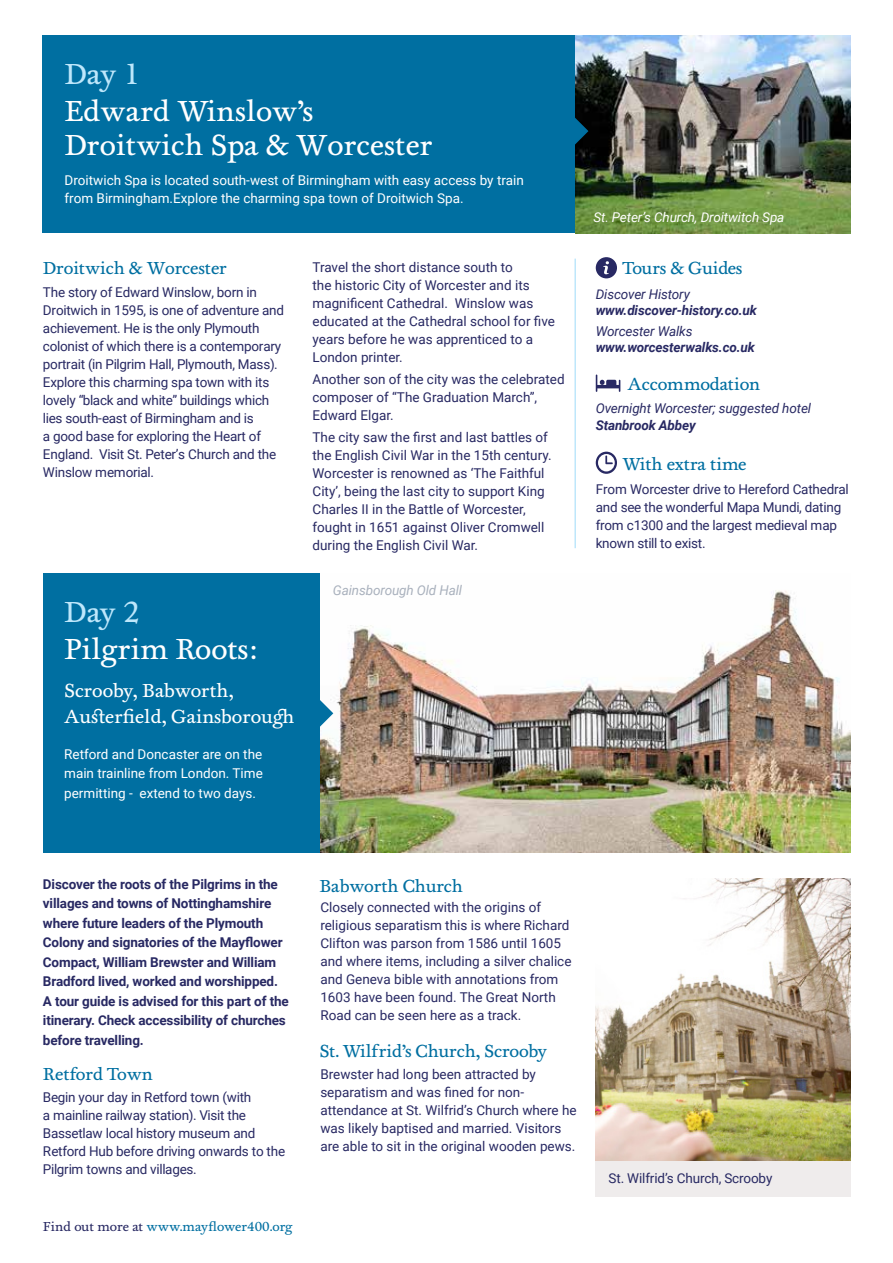
<style>
.page{position:relative;width:893px;height:1263px;background:#fff}
.page>*{position:absolute;margin:0;border:0;box-sizing:border-box;transform-origin:0 0}
.t1{font:30px/33.3px "Foundry Wilson";color:#fff}
.t2{font:30px "Foundry Wilson";color:#bee7fb}
.t3{font:19.5px/25.5px "Foundry Wilson";color:#fff}
.t4{font:18px "Foundry Wilson";letter-spacing:-.01em;color:#006fa1}
.t5{font:13.5px/18px "Roboto";letter-spacing:-.02em;color:#282963}
.t6{font:13.5px/18px "Roboto";color:#282963}
.t7{font:700 13.5px/19.5px "Roboto";letter-spacing:-.01em;color:#282963}
.t8{font:13.5px/19.5px "Roboto";color:#fff;text-align:justify}
.t9{font:italic 700 13.5px "Roboto";letter-spacing:-.01em;color:#282963}
.t10{font:italic 13.5px "Roboto";letter-spacing:-.01em;color:#282963}
.t11{font:13.5px "Foundry Wilson";color:#006fa1}
.t12{font:italic 13.5px "Roboto";letter-spacing:-.01em;color:#fff}
.t13{font:italic 13.5px "Roboto";letter-spacing:-.01em;color:#a9b1bd}
.s1{color:#282963}
</style>
<div class="page">
<img style="left:319px;top:574px;width:532px;height:279px">
<img style="left:596px;top:879px;width:255px;height:282px">
<div style="left:596px;top:1161px;width:255px;height:35px;background:#efecec"></div>
<div style="left:43px;top:574px;width:276px;height:279px;background:#006fa1"></div>
<div style="left:43px;top:35px;width:533px;height:198px;background:#006fa1"></div>
<img style="left:576px;top:35px;width:275px;height:198px">
<svg style="left:596px;top:257px;width:21px;height:21px"></svg>
<svg style="left:596px;top:375px;width:24px;height:17px"></svg>
<svg style="left:575px;top:116px;width:13px;height:30px"></svg>
<svg style="left:319px;top:698px;width:14px;height:30px"></svg>
<svg style="left:596px;top:452px;width:21px;height:22px"></svg>
<hr style="left:574px;top:259px;width:2px;height:289px;background:#bee7fb">
<h1 class="t2" style="left:64px;top:57px;width:78px">Day 1</h1>
<h1 class="t1" style="left:64px;top:95px;width:370px">Edward Winslow’s<br>Droitwich Spa &amp; Worcester</h1>
<p class="t8" style="left:65px;top:171px;width:461px;line-height:18px">Droitwich Spa is located south-west of Birmingham with easy access by train from Birmingham.Explore the charming spa town of Droitwich Spa.</p>
<h3 class="t4" style="left:43px;top:258px;width:186px">Droitwich &amp; Worcester</h3>
<p class="t5" style="left:43px;top:282px;width:243px">The story of Edward Winslow, born in Droitwich in 1595, is one of adventure and achievement. He is the only Plymouth colonist of which there is a contemporary portrait (in Pilgrim Hall, Plymouth, Mass).<br>Explore this charming spa town with its lovely “black and white” buildings which lies south-east of Birmingham and is<br>a good base for exploring the Heart of England. Visit St. Peter’s Church and the Winslow memorial.</p>
<h1 class="t2" style="left:64px;top:595px;width:77px">Day 2</h1>
<h1 class="t1" style="left:64px;top:633px;width:196px">Pilgrim Roots:</h1>
<h2 class="t3" style="left:64px;top:679px;width:232px">Scrooby, Babworth,<br>Austerfield, Gainsborough</h2>
<p class="t8" style="left:64px;top:744px;width:200px">Retford and Doncaster are on the main trainline from London. Time permitting - extend to two days.</p>
<p class="t5" style="left:319px;top:257px;width:232px">Travel the short dista<br>the historic City of<br>its magnificent Cathedral. Winslow attended the Cathedral school before he wa apprenticed to a London prin er.</p>
<p class="t5" style="left:319px;top:365px;width:235px">celebrated composer of “The Graduation<br>March”, Edward Elgar.</p>
<p class="t5" style="left:319px;top:423px;width:231px">the English Civil War in the 15th century.<br>Worcester is renowned as ‘The Faithful City’, being the last city to support King Charles II in the Battle of Worcester, fought in 1651 against Oliver Cromwell during the English Civil War.</p>
<p class="t6" style="left:313px;top:258px;width:244px">Travel the short distance south to<br>the historic City of Worcester and its magnificent Cathedral. Winslow was educated at the Cathedral school for five years before he was apprenticed to a London printer.</p>
<p class="t6" style="left:313px;top:370px;width:254px">Another son of the city was the celebrated composer of “The Graduation March”,<br>Edward Elgar.</p>
<p class="t6" style="left:313px;top:428px;width:241px">The city saw the first and last battles of the English Civil War in the 15th century.<br>Worcester is renowned as ‘The Faithful City’, being the last city to support King Charles II in the Battle of Worcester, fought in 1651 against Oliver Cromwell during the English Civil War.</p>
<p class="t13" style="left:333px;top:581px;width:131px">Gainsborough Old Hall</p>
<p class="t12" style="left:593px;top:208px;width:193px">St. Peter’s Church, Droitwitch Spa</p>
<h3 class="t4" style="left:622px;top:258px;width:122px">Tours &amp; Guides</h3>
<p class="t10" style="left:596px;top:284px;width:96px">Discover History</p>
<p class="t9" style="left:596px;top:301px;width:163px">www.discover-history.co.uk</p>
<p class="t10" style="left:596px;top:322px;width:98px">Worcester Walks</p>
<p class="t9" style="left:596px;top:338px;width:161px">www.worcesterwalks.co.uk</p>
<h3 class="t4" style="left:628px;top:373px;width:134px">Accommodation</h3>
<p class="t10" style="left:596px;top:399px;width:217px">Overnight Worcester; suggested hotel</p>
<p class="t9" style="left:596px;top:415px;width:102px">Stanbrook Abbey</p>
<h3 class="t4" style="left:622px;top:453px;width:126px">With extra time</h3>
<p class="t5" style="left:596px;top:480px;width:255px">From Worcester drive to Hereford Cathedral and see the wonderful Mapa Mundi, dating from c1300 and the largest medieval map known still to exist.</p>
<p class="t7" style="left:43px;top:874px;width:247px">Discover the roots of the Pilgrims in the villages and towns of Nottinghamshire where future leaders of the Plymouth Colony and signatories of the Mayflower Compact, William Brewster and William Bradford lived, worked and worshipped.<br>A tour guide is advised for this part of the itinerary. Check accessibility of churches before travelling.</p>
<h3 class="t4" style="left:43px;top:1064px;width:112px">Retford Town</h3>
<p class="t5" style="left:43px;top:1088px;width:244px">Begin your day in Retford town (with<br>a mainline railway station). Visit the Bassetlaw local history museum and Retford Hub before driving onwards to the Pilgrim towns and villages.</p>
<p class="t11" style="left:43px;top:1219px;width:251px"><span class="s1">Find out more at</span> www.mayflower400.org</p>
<h3 class="t4" style="left:319px;top:875px;width:145px">Babworth Church</h3>
<p class="t5" style="left:319px;top:900px;width:243px">Closely connected with the origins of religious separatism this is where Richard Clifton was parson from 1586 until 1605 and where items, including a silver chalice and Geneva bible with annotations from 1603 have been found. The Great North Road can be seen here as a track.</p>
<h3 class="t4" style="left:319px;top:1041px;width:230px">St. Wilfrid’s Church, Scrooby</h3>
<p class="t5" style="left:349px;top:1065px;width:180px">ster had long been attracted by</p>
<p class="t5" style="left:340px;top:1083px;width:178px">aratism and was f ned for non-</p>
<p class="t5" style="left:335px;top:1101px;width:233px">endance at St. Wilfrid's Church where he</p>
<p class="t5" style="left:346px;top:1119px;width:209px">likely baptised and married. Visitors</p>
<p class="t5" style="left:341px;top:1137px;width:225px">able to sit in the original wo den pews.</p>
<p class="t6" style="left:320px;top:897px;width:253px">Closely connected with the origins of religious separatism this is where Richard Clifton was parson from 1586 until 1605 and where items, including a silver chalice and Geneva bible with annotations from 1603 have been found. The Great North Road can be seen here as a track.</p>
<p class="t6" style="left:320px;top:1064px;width:258px">Brewster had long been attracted by separatism and was fined for non&shy;attendance at St. Wilfrid’s Church where he was likely baptised and married. Visitors are able to sit in the original wooden pews.</p>
<p class="t6" style="left:608px;top:1169px;width:165px">St. Wilfrid’s Church, Scrooby</p>
</div>
